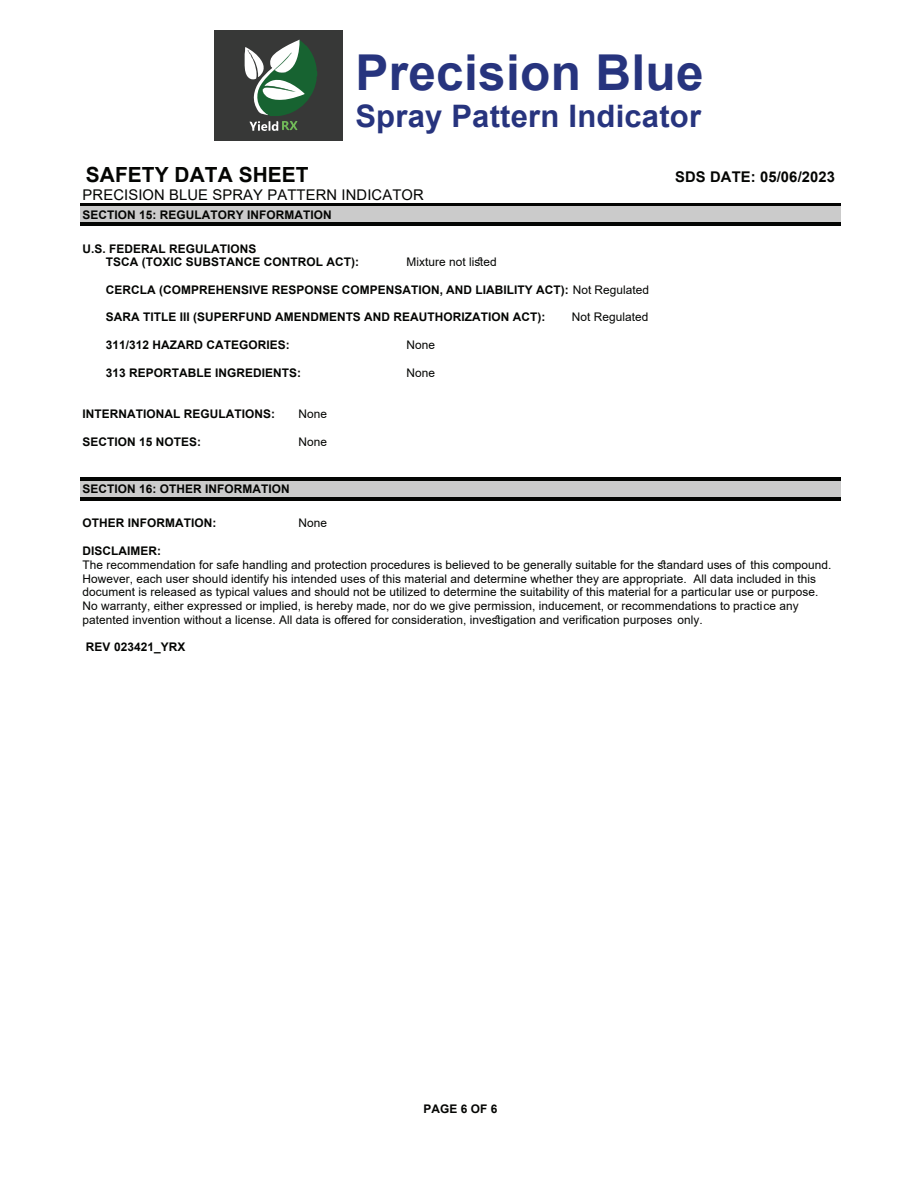
<style>
.page{position:relative;width:918px;height:1188px;background:#fff}
.page>*{position:absolute;margin:0;border:0;box-sizing:border-box;transform-origin:0 0}
.t1{font:700 49.5px "Arial";letter-spacing:.005em;color:#27347e}
.t2{font:700 31.05px "Arial";letter-spacing:.005em;color:#27347e}
.t3{font:700 20.85px "Arial";letter-spacing:.005em;color:#040503}
.t4{font:14.7px "Arial";letter-spacing:.01em;color:#040503}
.t5{font:700 14.7px "Arial";letter-spacing:.01em;color:#040503}
.t6{font:11.85px/13.8px "Arial";letter-spacing:.005em;color:#040503}
.t7{font:700 11.85px/13.6px "Arial";letter-spacing:.005em;color:#040503}
.s1{font-weight:400}
</style>
<div class="page">
<div style="left:80px;top:206px;width:761px;height:17px;background:#cbcbcb"></div>
<hr style="left:80px;top:204px;width:761px;height:2px;background:#040503">
<hr style="left:80px;top:223px;width:761px;height:2px;background:#040503">
<hr style="left:80px;top:225px;width:761px;height:1px;background:#040503">
<hr style="left:80px;top:477px;width:761px;height:1px;background:#040503">
<div style="left:80px;top:480px;width:761px;height:18px;background:#cbcbcb"></div>
<hr style="left:80px;top:478px;width:761px;height:2px;background:#040503">
<hr style="left:80px;top:498px;width:761px;height:2px;background:#040503">
<hr style="left:80px;top:500px;width:761px;height:1px;background:#040503">
<div style="left:214px;top:30px;width:129px;height:111px;background:#373837"></div>
<svg style="left:245px;top:39px;width:72px;height:92px"></svg>
<h1 class="t1" style="left:355px;top:37px;width:350px">Precision Blue</h1>
<h2 class="t2" style="left:355px;top:94px;width:347px">Spray Pattern Indicator</h2>
<h3 class="t3" style="left:86px;top:160px;width:224px">SAFETY DATA SHEET</h3>
<p class="t5" style="left:675px;top:166px;width:161px">SDS DATE: 05/06/2023</p>
<p class="t4" style="left:83px;top:185px;width:343px">PRECISION BLUE SPRAY PATTERN INDICATOR</p>
<p class="t7" style="left:83px;top:208px;width:251px">SECTION 15: REGULATORY INFORMATION</p>
<p class="t7" style="left:106px;top:242px;width:255px;text-indent:-23px">U.S. FEDERAL REGULATIONS<br>TSCA (TOXIC SUBSTANCE CONTROL ACT):</p>
<p class="t6" style="left:407px;top:255px;width:92px">Mixture not listed</p>
<p class="t7" style="left:106px;top:283px;width:545px">CERCLA (COMPREHENSIVE RESPONSE COMPENSATION, AND LIABILITY ACT): <span class="s1">Not Regulated</span></p>
<p class="t7" style="left:106px;top:310px;width:441px">SARA TITLE III (SUPERFUND AMENDMENTS AND REAUTHORIZATION ACT):</p>
<p class="t6" style="left:572px;top:310px;width:78px">Not Regulated</p>
<p class="t7" style="left:106px;top:338px;width:185px">311/312 HAZARD CATEGORIES:</p>
<p class="t6" style="left:407px;top:338px;width:30px">None</p>
<p class="t7" style="left:106px;top:366px;width:197px">313 REPORTABLE INGREDIENTS:</p>
<p class="t6" style="left:407px;top:366px;width:30px">None</p>
<p class="t7" style="left:83px;top:407px;width:194px">INTERNATIONAL REGULATIONS:</p>
<p class="t6" style="left:299px;top:407px;width:30px">None</p>
<p class="t7" style="left:83px;top:435px;width:120px">SECTION 15 NOTES:</p>
<p class="t6" style="left:299px;top:434px;width:30px">None</p>
<p class="t7" style="left:83px;top:483px;width:209px">SECTION 16: OTHER INFORMATION</p>
<p class="t7" style="left:83px;top:516px;width:135px">OTHER INFORMATION:</p>
<p class="t6" style="left:299px;top:516px;width:30px">None</p>
<p class="t7" style="left:83px;top:544px;width:80px">DISCLAIMER:</p>
<p class="t6" style="left:83px;top:557px;width:751px">The recommendation for safe handling and protection procedures is believed to be generally suitable for the standard uses of this compound.<br>However, each user should identify his intended uses of this material and determine whether they are appropriate. All data included in this document is released as typical values and should not be utilized to determine the suitability of this material for a particular use or purpose.<br>No warranty, either expressed or implied, is hereby made, nor do we give permission, inducement, or recommendations to practice any patented invention without a license. All data is offered for consideration, investigation and verification purposes only.</p>
<p class="t7" style="left:86px;top:641px;width:101px">REV 023421_YRX</p>
<p class="t7" style="left:424px;top:1102px;width:75px">PAGE 6 OF 6</p>
</div>
